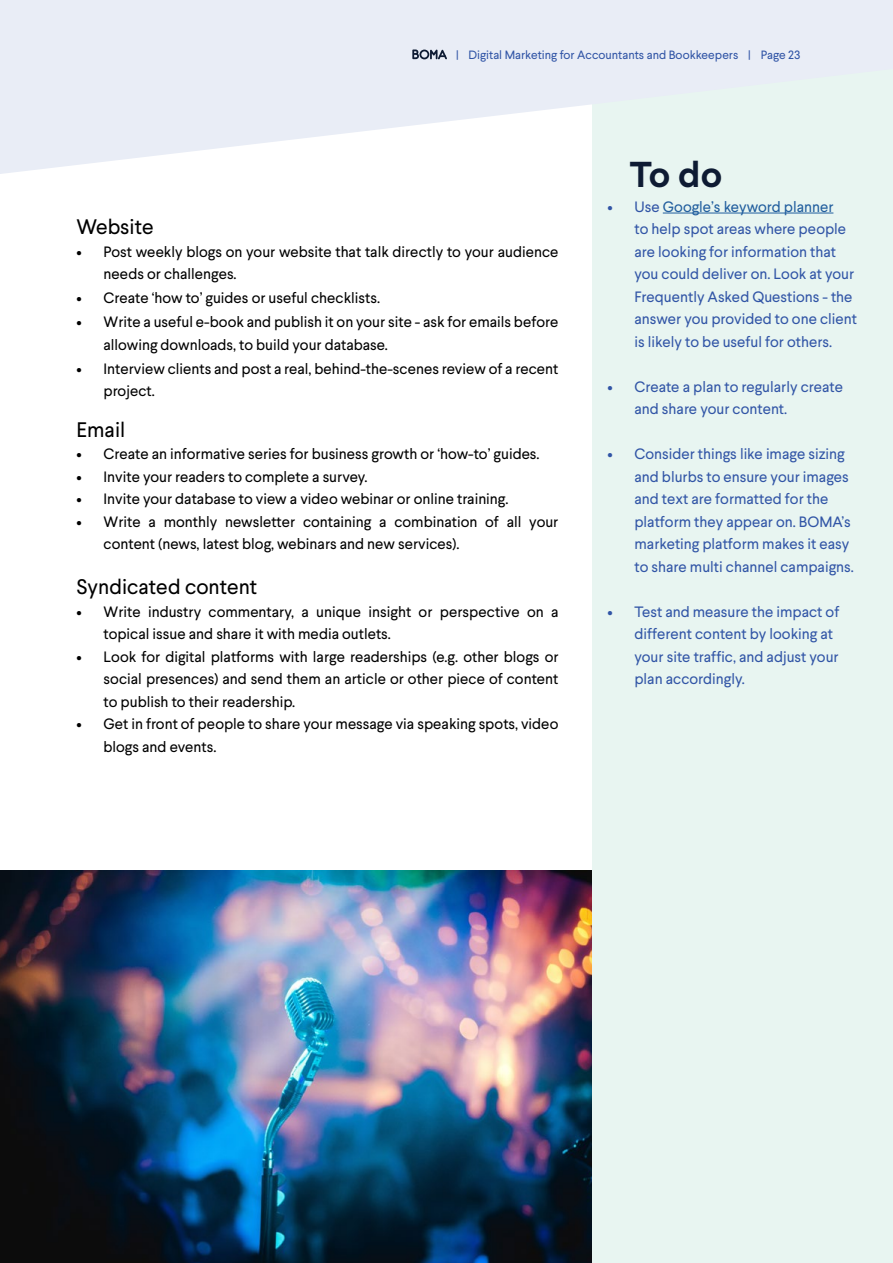
<style>
.page{position:relative;width:893px;height:1263px;background:#fff}
.page>*{position:absolute;margin:0;border:0;box-sizing:border-box;transform-origin:0 0}
.t1{font:700 36px "Larsseit";color:#0e1b33}
.t2{font:21px "Larsseit";color:#000}
.t3{font:15px/22.5px "Larsseit";color:#000}
.t4{font:15px/22.5px "Larsseit";color:#3155a6}
.t5{font:12px "Larsseit";color:#3155a6}
.s1{color:#215e9e}
</style>
<div class="page">
<img style="left:0;top:870px;width:592px;height:393px">
<div style="left:592px;top:0;width:301px;height:1263px;background:#e8f5f1"></div>
<svg style="left:0;top:0;width:592px;height:174px;fill:#e9edf6"></svg>
<hr style="left:663px;top:213px;width:170px;height:1px;background:#215e9e">
<svg style="left:412px;top:50px;width:35px;height:9px"></svg>
<p class="t5" style="left:456px;top:47px;width:346px">| Digital Marketing for Accountants and Bookkeepers | Page 23</p>
<h2 class="t2" style="left:77px;top:213px;width:79px">Website</h2>
<p class="t3" style="left:104px;top:240px;width:456px;text-indent:-27px">• Post weekly blogs on your website that talk directly to your audience needs or challenges.</p>
<p class="t3" style="left:77px;top:286px;width:305px">• Create ‘how to’ guides or useful checklists.</p>
<p class="t3" style="left:104px;top:310px;width:456px;text-indent:-27px">• Write a useful e-book and publish it on your site - ask for emails before allowing downloads, to build your database.</p>
<p class="t3" style="left:104px;top:357px;width:456px;text-indent:-27px">• Interview clients and post a real, behind-the-scenes review of a recent project.</p>
<h2 class="t2" style="left:77px;top:416px;width:50px">Email</h2>
<p class="t3" style="left:77px;top:442px;width:464px">• Create an informative series for business growth or ‘how-to’ guides.</p>
<p class="t3" style="left:77px;top:465px;width:293px">• Invite your readers to complete a survey.</p>
<p class="t3" style="left:77px;top:487px;width:433px">• Invite your database to view a video webinar or online training.</p>
<p class="t3" style="left:104px;top:510px;width:456px;text-indent:-27px">• Write a monthly newsletter containing a combination of all your content (news, latest blog, webinars and new services).</p>
<h2 class="t2" style="left:77px;top:573px;width:182px">Syndicated content</h2>
<p class="t3" style="left:104px;top:600px;width:456px;text-indent:-27px">• Write industry commentary, a unique insight or perspective on a topical issue and share it with media outlets.</p>
<p class="t3" style="left:104px;top:645px;width:456px;text-align:justify;text-indent:-27px">• Look for digital platforms with large readerships (e.g. other blogs or social presences) and send them an article or other piece of content to publish to their readership.</p>
<p class="t3" style="left:104px;top:712px;width:456px;text-indent:-27px">• Get in front of people to share your message via speaking spots, video blogs and events.</p>
<h1 class="t1" style="left:630px;top:152px;width:94px">To do</h1>
<p class="t4" style="left:634px;top:195px;width:224px;text-indent:-27px">• Use <span class="s1">Google’s keyword planner<br></span>to help spot areas where people are looking for information that you could deliver on. Look at your<br>Frequently Asked Questions - the answer you provided to one client is likely to be useful for others.</p>
<p class="t4" style="left:634px;top:375px;width:210px;text-indent:-27px">• Create a plan to regularly create and share your content.</p>
<p class="t4" style="left:634px;top:442px;width:221px;text-indent:-27px">• Consider things like image sizing and blurbs to ensure your images and text are formatted for the platform they appear on. BOMA’s marketing platform makes it easy to share multi channel campaigns.</p>
<p class="t4" style="left:634px;top:600px;width:206px;text-indent:-27px">• Test and measure the impact of different content by looking at your site traffic, and adjust your plan accordingly.</p>
</div>
